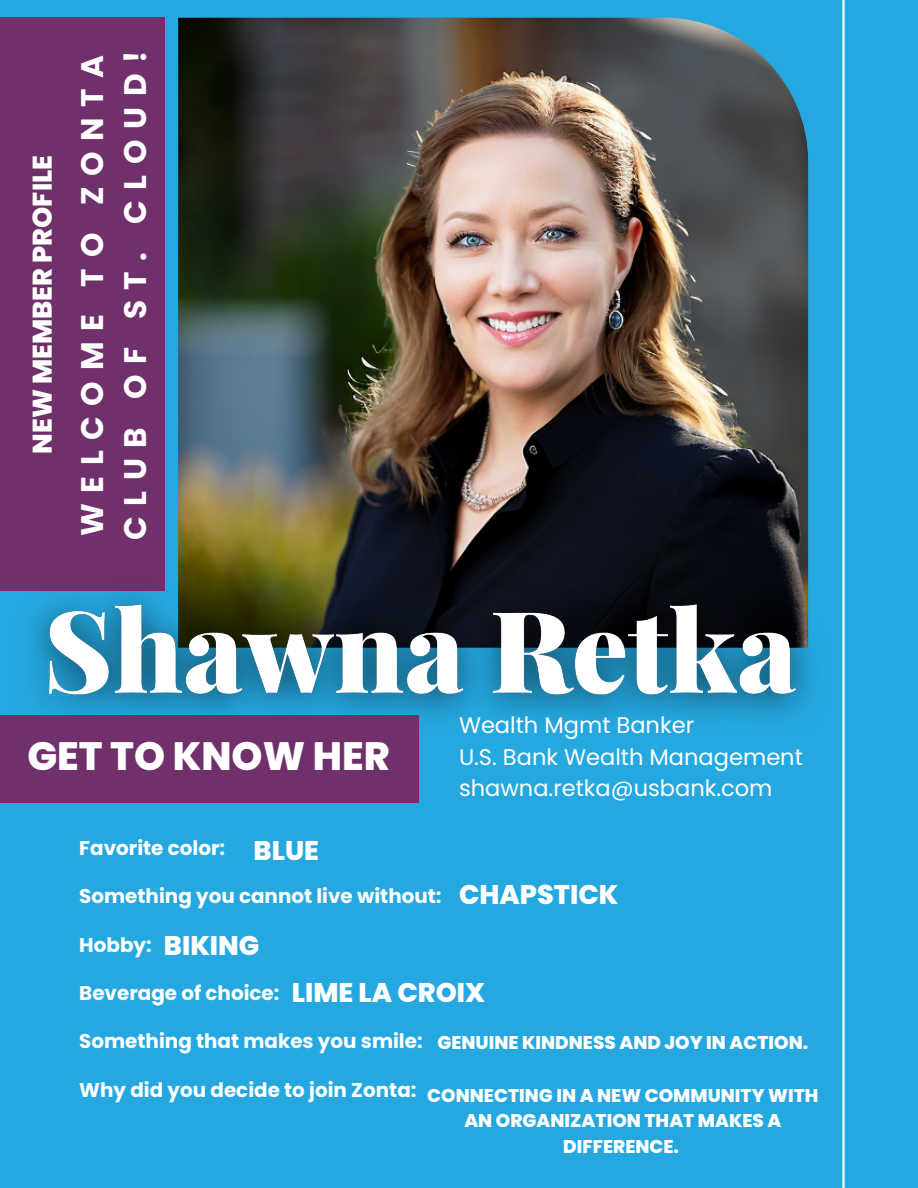
<style>
.page{position:relative;width:918px;height:1188px;background:#25a8e0}
.page>*{position:absolute;margin:0;border:0;box-sizing:border-box;transform-origin:0 0}
.t1{font:800 39.45px "Poppins";color:#fff}
.t2{font:700 31.2px/43.2px "Poppins";letter-spacing:.34em;color:#fff}
.t3{font:800 27px "Poppins";color:#fff}
.t4{font:22.5px/31.5px "Poppins";color:#fff}
.t5{font:700 19.95px "Poppins";color:#fff}
.t6{font:800 18.45px/25.3px "Poppins";color:#fff;text-align:center}
</style>
<div class="page">
<img style="left:178px;top:18px;width:630px;height:541px">
<div style="left:0;top:18px;width:165px;height:573px;background:#70306c"></div>
<img style="left:32px;top:559px;width:779px;height:158px">
<hr style="left:842px;top:0;width:3px;height:1188px;background:#fff">
<div style="left:0;top:715px;width:419px;height:88px;background:#70306c"></div>
<h3 class="t3" style="left:23px;top:454px;width:300px;rotate:-90deg">NEW MEMBER PROFILE</h3>
<p class="t2" style="left:71px;top:540px;width:491px;rotate:-90deg">WELCOME TO ZONTA<br>CLUB OF ST. CLOUD!</p>
<p class="t1" style="left:27px;top:729px;width:364px">GET TO KNOW HER</p>
<p class="t4" style="left:459px;top:710px;width:345px">Wealth Mgmt Banker<br>U.S. Bank Wealth Management shawna.retka@usbank.com</p>
<p class="t5" style="left:79px;top:834px;width:148px">Favorite color:</p>
<p class="t5" style="left:79px;top:882px;width:364px">Something you cannot live without:</p>
<p class="t5" style="left:79px;top:931px;width:74px">Hobby:</p>
<p class="t5" style="left:79px;top:979px;width:202px">Beverage of choice:</p>
<p class="t5" style="left:79px;top:1027px;width:345px">Something that makes you smile:</p>
<p class="t5" style="left:79px;top:1076px;width:339px">Why did you decide to join Zonta:</p>
<p class="t3" style="left:254px;top:832px;width:67px">BLUE</p>
<p class="t3" style="left:459px;top:875px;width:161px">CHAPSTICK</p>
<p class="t3" style="left:164px;top:927px;width:97px">BIKING</p>
<p class="t3" style="left:292px;top:974px;width:195px">LIME LA CROIX</p>
<p class="t6" style="left:437px;top:1029px;width:373px">GENUINE KINDNESS AND JOY IN ACTION.</p>
<p class="t6" style="left:427px;top:1083px;width:393px">CONNECTING IN A NEW COMMUNITY WITH<br>AN ORGANIZATION THAT MAKES A<br>DIFFERENCE.</p>
</div>
